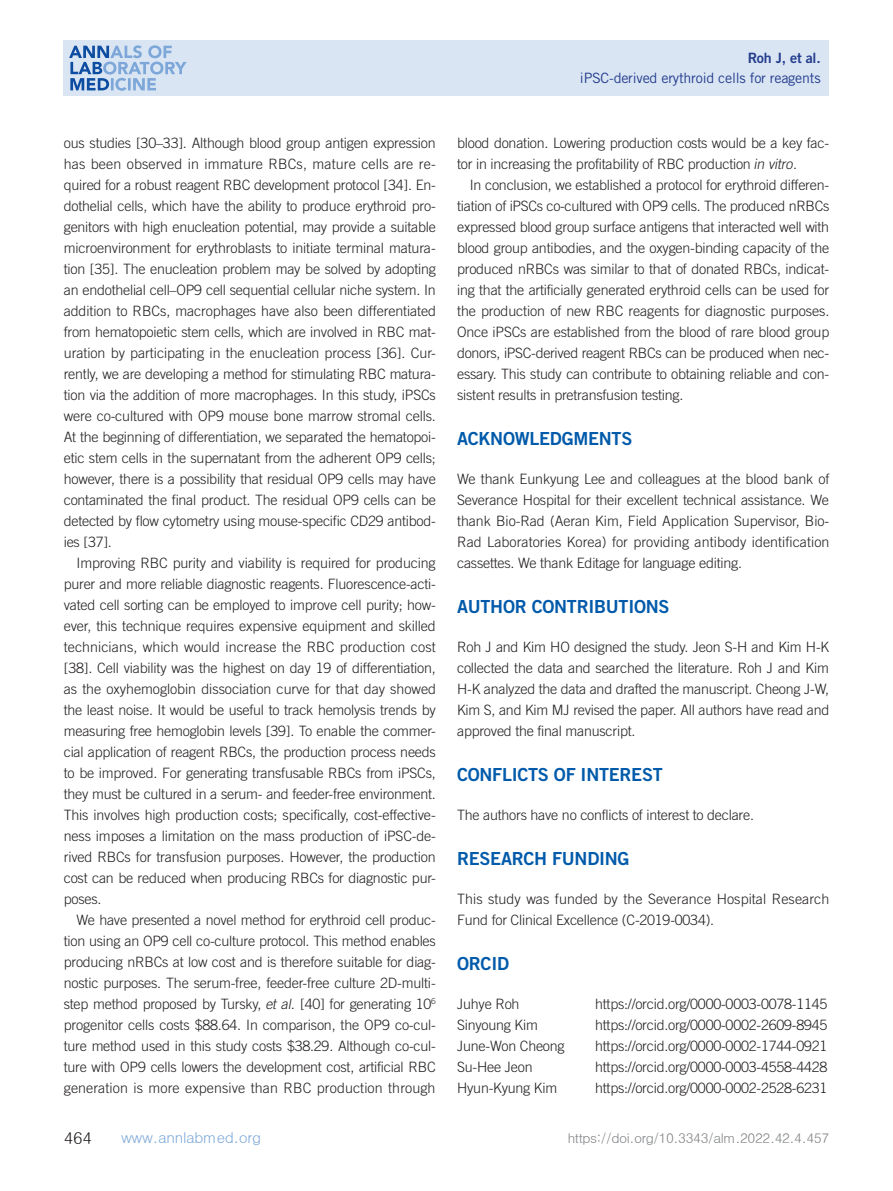
<style>
.page{position:relative;width:893px;height:1191px;background:#fff}
.page>*{position:absolute;margin:0;border:0;box-sizing:border-box;transform-origin:0 0}
.본문대제목{font:18px "Trade Gothic LT Std Bd 2";letter-spacing:-.015em;color:#015aaa}
.t1{font:16.5px "Dotum";color:#231f20}
.t2{font:15px "Dotum";letter-spacing:-.02em;color:#7ca7d8}
.본문{font:300 14.25px/21px "Trade Gothic LT Std";letter-spacing:-.015em;color:#231f20;text-align:justify}
.본문-2{font:300 14.25px/21px "Trade Gothic LT Std";letter-spacing:.005em;color:#231f20}
.t3{font:14.25px "Trade Gothic LT Std";letter-spacing:-.015em;color:#253f8e}
.t4{font:14.25px "Trade Gothic LT Std Bd 2";letter-spacing:-.015em;color:#253f8e}
.t5{font:13.5px "Dotum";letter-spacing:-.03em;color:#808285}
.s1{font-style:italic}
</style>
<div class="page">
<div style="left:64px;top:40px;width:765px;height:56px;background:#dae5f4"></div>
<svg style="left:69px;top:45px;width:118px;height:46px"></svg>
<p class="본문" style="left:64px;top:132px;width:374px">ous studies [30–33]. Although blood group antigen expression has been observed in immature RBCs, mature cells are re&shy;quired for a robust reagent RBC development protocol [34]. En&shy;dothelial cells, which have the ability to produce erythroid pro&shy;genitors with high enucleation potential, may provide a suitable microenvironment for erythroblasts to initiate terminal matura&shy;tion [35]. The enucleation problem may be solved by adopting an endothelial cell–OP9 cell sequential cellular niche system. In addition to RBCs, macrophages have also been differentiated from hematopoietic stem cells, which are involved in RBC mat&shy;uration by participating in the enucleation process [36]. Cur&shy;rently, we are developing a method for stimulating RBC matura&shy;tion via the addition of more macrophages. In this study, iPSCs were co-cultured with OP9 mouse bone marrow stromal cells.<br>At the beginning of differentiation, we separated the hematopoi&shy;etic stem cells in the supernatant from the adherent OP9 cells; however, there is a possibility that residual OP9 cells may have contaminated the final product. The residual OP9 cells can be detected by flow cytometry using mouse-specific CD29 antibod&shy;ies [37].</p>
<p class="본문" style="left:64px;top:552px;width:374px;text-indent:13px">Improving RBC purity and viability is required for producing purer and more reliable diagnostic reagents. Fluorescence-acti&shy;vated cell sorting can be employed to improve cell purity; how&shy;ever, this technique requires expensive equipment and skilled technicians, which would increase the RBC production cost [38]. Cell viability was the highest on day 19 of differentiation, as the oxyhemoglobin dissociation curve for that day showed the least noise. It would be useful to track hemolysis trends by measuring free hemoglobin levels [39]. To enable the commer&shy;cial application of reagent RBCs, the production process needs to be improved. For generating transfusable RBCs from iPSCs, they must be cultured in a serum- and feeder-free environment.<br>This involves high production costs; specifically, cost-effective&shy;ness imposes a limitation on the mass production of iPSC-de&shy;rived RBCs for transfusion purposes. However, the production cost can be reduced when producing RBCs for diagnostic pur&shy;poses.</p>
<p class="본문" style="left:64px;top:909px;width:374px;text-indent:13px">We have presented a novel method for erythroid cell produc&shy;tion using an OP9 cell co-culture protocol. This method enables producing nRBCs at low cost and is therefore suitable for diag&shy;nostic purposes. The serum-free, feeder-free culture 2D-multi&shy;step method proposed by Tursky, <span class="s1">et al.</span> [40] for generating 10<sup>6 </sup>progenitor cells costs $88.64. In comparison, the OP9 co-cul&shy;ture method used in this study costs $38.29. Although co-cul&shy;ture with OP9 cells lowers the development cost, artificial RBC generation is more expensive than RBC production through</p>
<p class="t4" style="left:748px;top:49px;width:75px">Roh J, et al.</p>
<p class="t3" style="left:580px;top:69px;width:242px">iPSC-derived erythroid cells for reagents</p>
<p class="본문" style="left:457px;top:132px;width:374px">blood donation. Lowering production costs would be a key fac&shy;tor in increasing the profitability of RBC production <span class="s1">in vitro</span>.</p>
<p class="본문" style="left:457px;top:174px;width:374px;text-indent:13px">In conclusion, we established a protocol for erythroid differen&shy;tiation of iPSCs co-cultured with OP9 cells. The produced nRBCs expressed blood group surface antigens that interacted well with blood group antibodies, and the oxygen-binding capacity of the produced nRBCs was similar to that of donated RBCs, indicat&shy;ing that the artificially generated erythroid cells can be used for the production of new RBC reagents for diagnostic purposes.<br>Once iPSCs are established from the blood of rare blood group donors, iPSC-derived reagent RBCs can be produced when nec&shy;essary. This study can contribute to obtaining reliable and con&shy;sistent results in pretransfusion testing.</p>
<p class="본문대제목" style="left:457px;top:427px;width:177px">ACKNOWLEDGMENTS</p>
<p class="본문" style="left:457px;top:468px;width:374px">We thank Eunkyung Lee and colleagues at the blood bank of Severance Hospital for their excellent technical assistance. We thank Bio-Rad (Aeran Kim, Field Application Supervisor, Bio-Rad Laboratories Korea) for providing antibody identification cassettes. We thank Editage for language editing.</p>
<p class="본문대제목" style="left:457px;top:595px;width:214px">AUTHOR CONTRIBUTIONS</p>
<p class="본문" style="left:457px;top:636px;width:374px">Roh J and Kim HO designed the study. Jeon S-H and Kim H-K collected the data and searched the literature. Roh J and Kim H-K analyzed the data and drafted the manuscript. Cheong J-W, Kim S, and Kim MJ revised the paper. All authors have read and approved the final manuscript.</p>
<p class="본문대제목" style="left:457px;top:763px;width:207px">CONFLICTS OF INTEREST</p>
<p class="본문" style="left:457px;top:804px;width:298px">The authors have no conflicts of interest to declare.</p>
<p class="본문대제목" style="left:457px;top:847px;width:174px">RESEARCH FUNDING</p>
<p class="본문-2" style="left:457px;top:888px;width:374px">This study was funded by the Severance Hospital Research<br>Fund for Clinical Excellence (C-2019-0034).</p>
<p class="본문대제목" style="left:457px;top:952px;width:53px">ORCID</p>
<p class="본문" style="left:457px;top:993px;width:64px">Juhye Roh</p>
<p class="본문" style="left:595px;top:993px;width:234px">https://orcid.org/0000-0003-0078-1145</p>
<p class="본문" style="left:457px;top:1014px;width:82px">Sinyoung Kim</p>
<p class="본문" style="left:595px;top:1014px;width:234px">https://orcid.org/0000-0002-2609-8945</p>
<p class="본문" style="left:457px;top:1035px;width:109px">June-Won Cheong</p>
<p class="본문" style="left:595px;top:1035px;width:234px">https://orcid.org/0000-0002-1744-0921</p>
<p class="본문" style="left:457px;top:1056px;width:77px">Su-Hee Jeon</p>
<p class="본문" style="left:595px;top:1056px;width:234px">https://orcid.org/0000-0003-4558-4428</p>
<p class="본문" style="left:457px;top:1077px;width:102px">Hyun-Kyung Kim</p>
<p class="본문" style="left:595px;top:1077px;width:234px">https://orcid.org/0000-0002-2528-6231</p>
<p class="t1" style="left:64px;top:1129px;width:30px">464</p>
<p class="t2" style="left:121px;top:1130px;width:142px">www.annlabmed.org</p>
<p class="t5" style="left:568px;top:1131px;width:263px">https://doi.org/10.3343/alm.2022.42.4.457</p>
</div>
